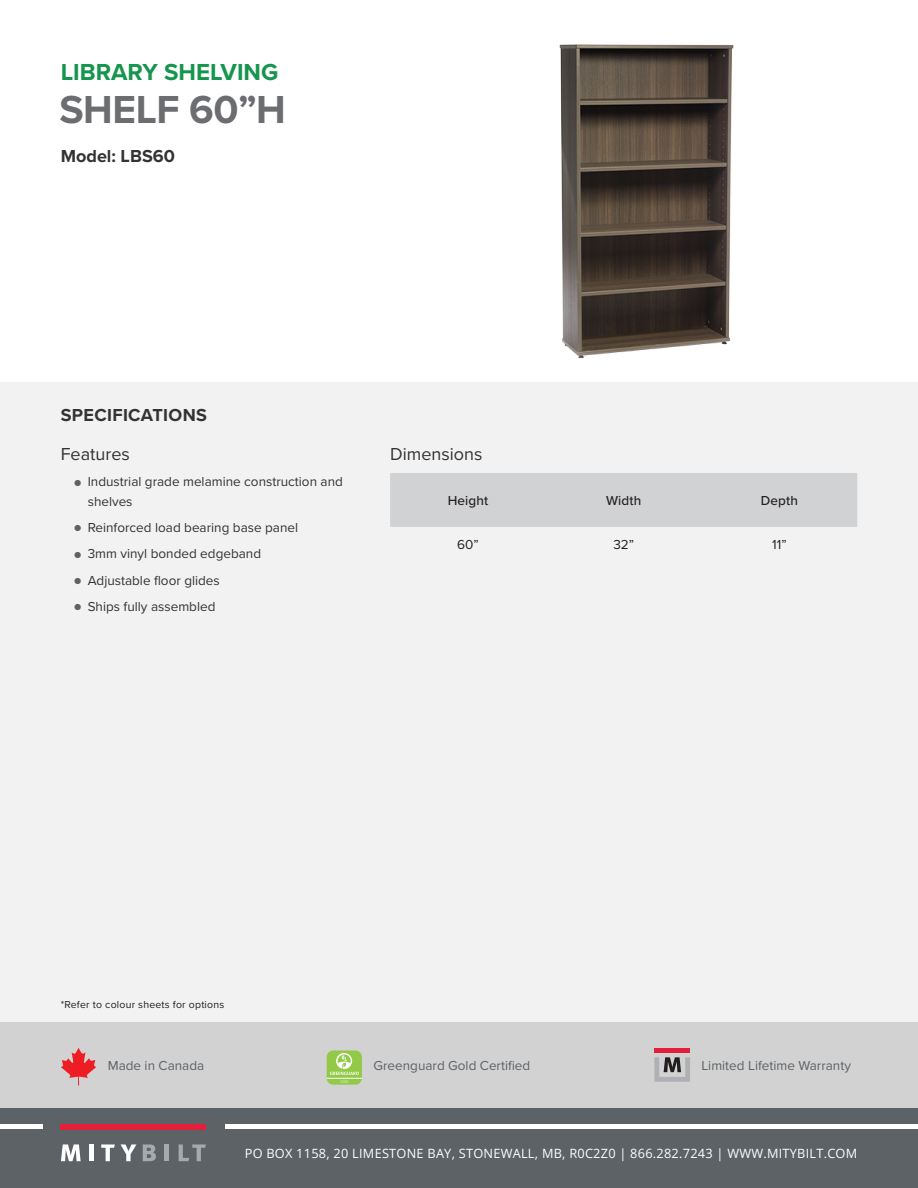
<style>
.page{position:relative;width:918px;height:1188px;background:#fff}
.page>*{position:absolute;margin:0;border:0;box-sizing:border-box;transform-origin:0 0}
.t1{font:700 40.5px "Proxima Nova";letter-spacing:-.01em;color:#6c6d70}
.Overline{font:700 24px "Proxima Nova";color:#16954e}
.Subheader{font:18px "Proxima Nova";color:#323332}
.Model{font:700 18px "Proxima Nova";letter-spacing:.02em;color:#323332}
.Model-2{font:700 18px "Proxima Nova";color:#323332}
.t2{font:13.5px/19.5px "Proxima Nova";color:#323332}
.t3{font:13.5px "Proxima Nova";color:#5c6266}
.Table_Headers{font:500 13.5px "Proxima Nova";letter-spacing:.01em;color:#231f20}
.Body{font:13.5px "Proxima Nova";color:#231f20}
.t4{font:12.75px "Open Sans";letter-spacing:.02em;color:#fff}
.Small_text{font:10.5px "Proxima Nova";letter-spacing:.02em;color:#231f20}
.s1{font-size:10.5px;color:#5c6266}
</style>
<div class="page">
<div style="left:0;top:382px;width:918px;height:806px;background:#f2f2f3"></div>
<div style="left:0;top:1022px;width:918px;height:87px;background:#d2d2d3"></div>
<div style="left:0;top:1109px;width:918px;height:79px;background:#5c6266"></div>
<div style="left:61px;top:1124px;width:145px;height:5px;background:#e41f39"></div>
<svg style="left:61px;top:1144px;width:20px;height:17px"></svg>
<hr style="left:90px;top:1144px;width:4px;height:17px;background:#fff">
<svg style="left:101px;top:1144px;width:14px;height:17px"></svg>
<svg style="left:121px;top:1144px;width:15px;height:17px"></svg>
<svg style="left:143px;top:1144px;width:13px;height:17px"></svg>
<hr style="left:165px;top:1144px;width:4px;height:17px;background:#a7a9ac">
<svg style="left:179px;top:1144px;width:27px;height:17px"></svg>
<div style="left:225px;top:1124px;width:693px;height:5px;background:#fff"></div>
<div style="left:0;top:1124px;width:42px;height:5px;background:#fff"></div>
<div style="left:327px;top:1051px;width:35px;height:34px;background:#92c947;border-radius:6px"></div>
<hr style="left:327px;top:1078px;width:35px;height:1px;background:#fff">
<svg style="left:330px;top:1053px;width:29px;height:30px"></svg>
<svg style="left:61px;top:1048px;width:35px;height:37px"></svg>
<div style="left:654px;top:1048px;width:36px;height:5px;background:#e41e38"></div>
<svg style="left:654px;top:1057px;width:36px;height:25px"></svg>
<div style="left:390px;top:473px;width:467px;height:54px;background:#d1d2d4"></div>
<img style="left:559px;top:44px;width:175px;height:315px">
<p class="Overline" style="left:61px;top:54px;width:219px">LIBRARY SHELVING</p>
<p class="t1" style="left:59px;top:79px;width:228px">SHELF 60”H</p>
<p class="Model-2" style="left:61px;top:142px;width:116px">Model: LBS60</p>
<h3 class="Model" style="left:61px;top:401px;width:148px">SPECIFICATIONS</h3>
<p class="Subheader" style="left:61px;top:441px;width:71px">Features</p>
<p class="t2" style="left:88px;top:472px;width:257px;text-indent:-14px"><span class="s1">●</span> Industrial grade melamine construction and shelves</p>
<p class="t2" style="left:74px;top:517px;width:225px"><span class="s1">●</span> Reinforced load bearing base panel</p>
<p class="t2" style="left:74px;top:544px;width:188px"><span class="s1">●</span> 3mm vinyl bonded edgeband</p>
<p class="t2" style="left:74px;top:570px;width:147px"><span class="s1">●</span> Adjustable floor glides</p>
<p class="t2" style="left:74px;top:596px;width:143px"><span class="s1">●</span> Ships fully assembled</p>
<p class="Subheader" style="left:390px;top:441px;width:94px">Dimensions</p>
<p class="Table_Headers" style="left:448px;top:491px;width:42px">Height</p>
<p class="Table_Headers" style="left:606px;top:491px;width:37px">Width</p>
<p class="Table_Headers" style="left:761px;top:491px;width:39px">Depth</p>
<p class="Body" style="left:457px;top:535px;width:23px">60”</p>
<p class="Body" style="left:613px;top:535px;width:22px">32”</p>
<p class="Body" style="left:772px;top:535px;width:16px">11”</p>
<p class="Small_text" style="left:61px;top:997px;width:165px">*Refer to colour sheets for options</p>
<p class="t3" style="left:108px;top:1056px;width:98px">Made in Canada</p>
<p class="t3" style="left:374px;top:1056px;width:158px">Greenguard Gold Certified</p>
<p class="t3" style="left:701px;top:1056px;width:151px">Limited Lifetime Warranty</p>
<p class="t4" style="left:245px;top:1144px;width:614px">PO BOX 1158, 20 LIMESTONE BAY, STONEWALL, MB, R0C2Z0 | 866.282.7243 | WWW.MITYBILT.COM</p>
</div>
